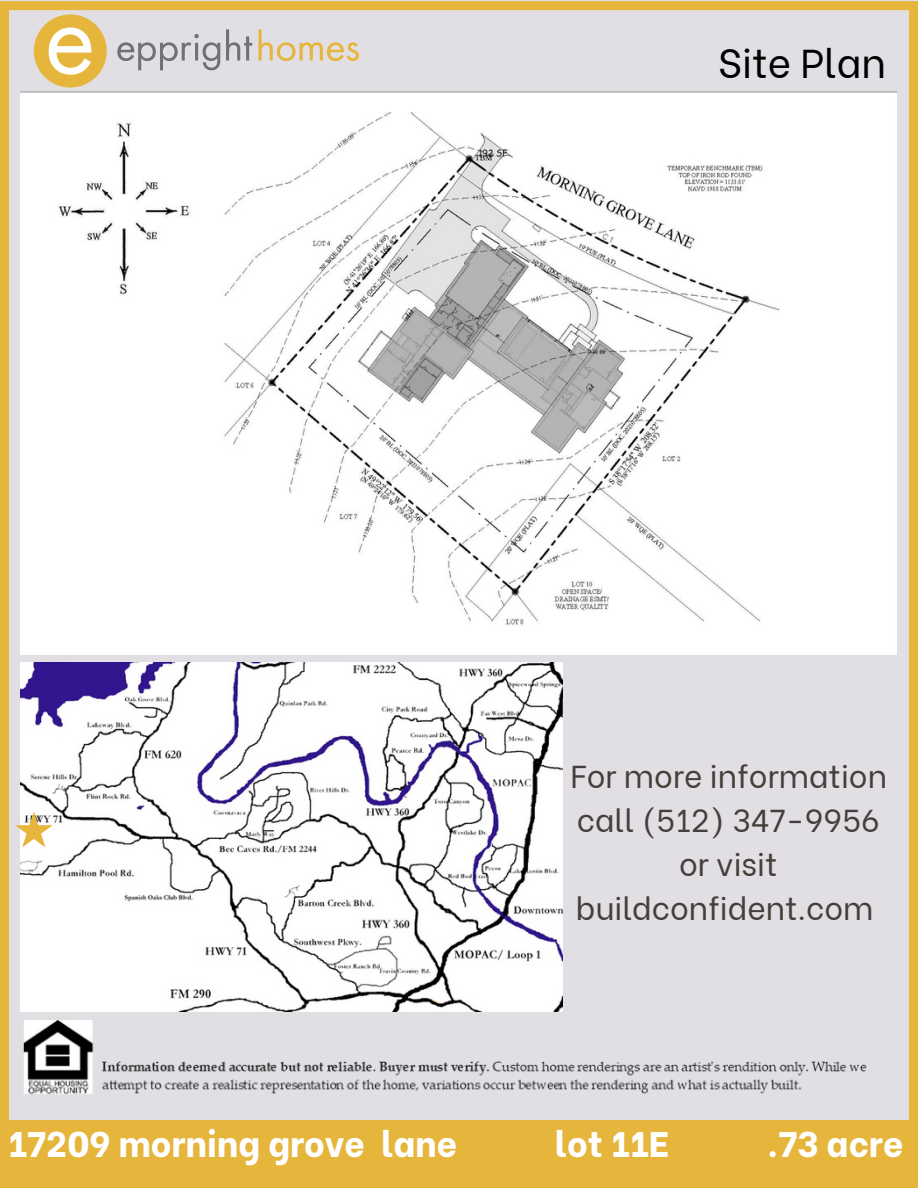
<style>
.page{position:relative;width:918px;height:1188px;background:#e1dfe4}
.page>*{position:absolute;margin:0;border:0;box-sizing:border-box;transform-origin:0 0}
.t1{font:40.2px "Be Vietnam";color:#000}
.t2{font:800 35.4px "Be Vietnam";color:#fff}
.t3{font:31.65px "Be Vietnam";color:#443f3a}
</style>
<div class="page">
<div style="left:0;top:1121px;width:918px;height:67px;background:#e6b53c"></div>
<img style="left:21px;top:663px;width:542px;height:348px">
<img style="left:24px;top:1021px;width:843px;height:74px">
<svg style="left:15px;top:811px;width:38px;height:36px"></svg>
<div style="left:909px;top:2px;width:9px;height:1184px;background:#e6b53c"></div>
<div style="left:0;top:2px;width:9px;height:1182px;background:#e6b53c"></div>
<div style="left:0;top:1px;width:918px;height:9px;background:#e6b53c"></div>
<svg style="left:34px;top:14px;width:73px;height:74px"></svg>
<svg style="left:117px;top:34px;width:103px;height:36px"></svg>
<svg style="left:226px;top:29px;width:26px;height:32px"></svg>
<svg style="left:259px;top:29px;width:100px;height:32px"></svg>
<img style="left:21px;top:92px;width:876px;height:562px">
<h2 class="t1" style="left:718px;top:30px;width:170px">Site Plan</h2>
<p class="t3" style="left:570px;top:750px;width:318px">For more information</p>
<p class="t3" style="left:577px;top:794px;width:304px">call (512) 347-9956</p>
<p class="t3" style="left:679px;top:838px;width:100px">or visit</p>
<p class="t3" style="left:576px;top:882px;width:299px">buildconfident.com</p>
<p class="t2" style="left:9px;top:1115px;width:450px">17209 morning grove lane</p>
<p class="t2" style="left:555px;top:1115px;width:116px">lot 11E</p>
<p class="t2" style="left:767px;top:1115px;width:138px">.73 acre</p>
</div>
